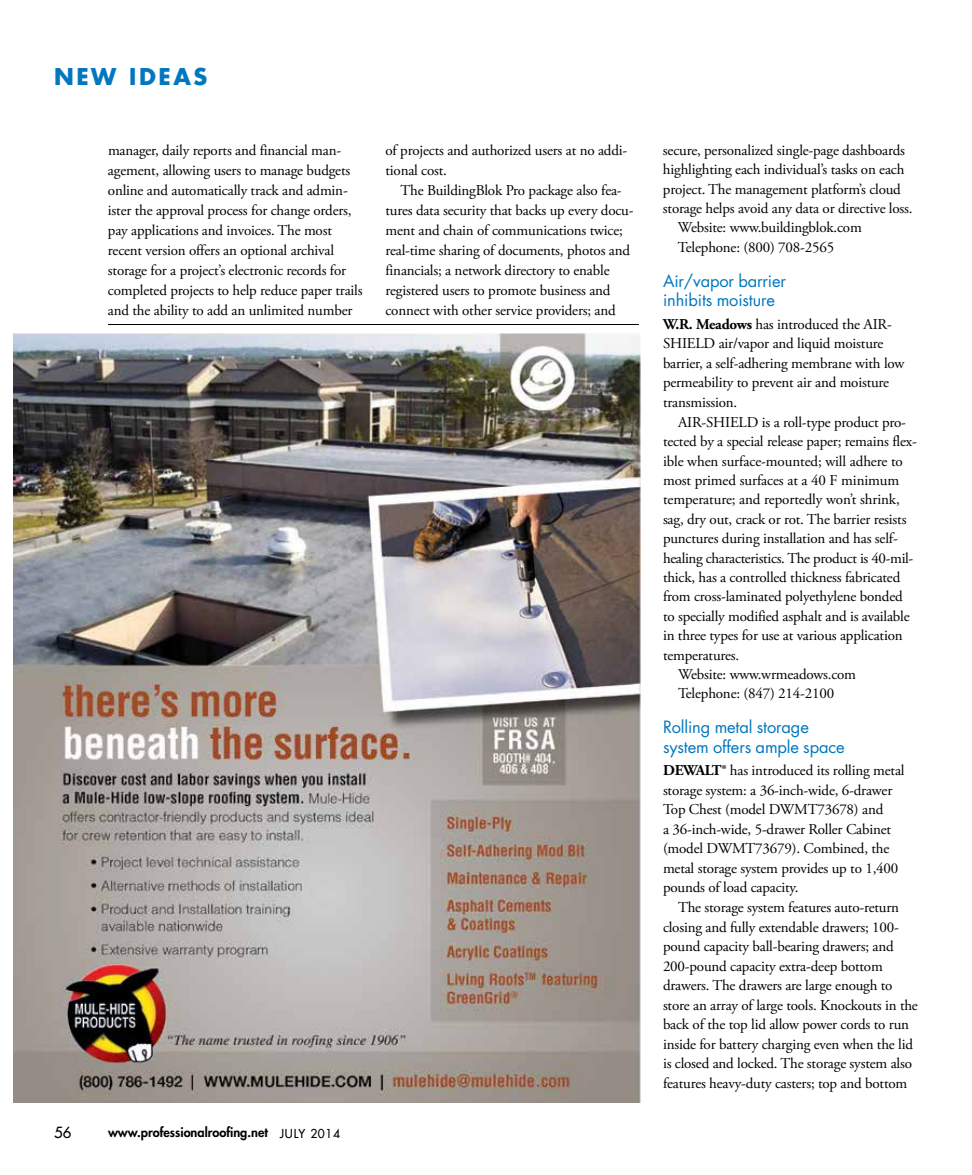
<style>
.page{position:relative;width:972px;height:1175px;background:#fff}
.page>*{position:absolute;margin:0;border:0;box-sizing:border-box;transform-origin:0 0}
.t1{font:700 22.5px "Futura Std";letter-spacing:.115em;color:#0077be}
.t2{font:16.5px/19.5px "Futura Std";letter-spacing:-.01em;color:#0077be}
.t3{font:15px/19.5px "Adobe Garamond Pro";letter-spacing:-.01em;color:#000}
.t4{font:500 15px "Futura Std";color:#000}
.t5{font:800 12.75px "Futura Std";color:#000}
.s1{font-weight:500;font-size:12px}
.s2{font-weight:700}
</style>
<div class="page">
<img style="left:14px;top:333px;width:626px;height:769px">
<hr style="left:108px;top:324px;width:531px;height:1px;background:#000">
<h1 class="t1" style="left:54px;top:62px;width:155px">NEW IDEAS</h1>
<p class="t3" style="left:108px;top:141px;width:256px;line-height:20px">manager, daily reports and financial man&shy;agement, allowing users to manage budgets online and automatically track and admin&shy;ister the approval process for change orders, pay applications and invoices. The most recent version offers an optional archival storage for a project’s electronic records for completed projects to help reduce paper trails and the ability to add an unlimited number</p>
<p class="t3" style="left:385px;top:141px;width:243px;line-height:20px">of projects and authorized users at no addi&shy;tional cost.</p>
<p class="t3" style="left:385px;top:181px;width:250px;line-height:20px;text-indent:15px">The BuildingBlok Pro package also fea&shy;tures data security that backs up every docu&shy;ment and chain of communications twice; real-time sharing of documents, photos and financials; a network directory to enable registered users to promote business and connect with other service providers; and</p>
<p class="t4" style="left:54px;top:1122px;width:19px">56</p>
<p class="t5" style="left:108px;top:1124px;width:234px">www.professionalroofing.net <span class="s1">JULY 2014</span></p>
<p class="t3" style="left:663px;top:141px;width:244px">secure, personalized single-page dashboards</p>
<p class="t3" style="left:663px;top:160px;width:243px">highlighting each individual’s tasks on each</p>
<p class="t3" style="left:663px;top:180px;width:239px">project. The management platform’s cloud</p>
<p class="t3" style="left:663px;top:199px;width:251px">storage helps avoid any data or directive loss.</p>
<p class="t3" style="left:678px;top:218px;width:185px">Website: www.buildingblok.com</p>
<p class="t3" style="left:678px;top:238px;width:158px">Telephone: (800) 708-2565</p>
<p class="t2" style="left:663px;top:271px;width:124px">Air/vapor barrier inhibits moisture</p>
<p class="t3" style="left:663px;top:315px;width:243px"><span class="s2">W.R. Meadows</span> has introduced the AIR-SHIELD air/vapor and liquid moisture barrier, a self-adhering membrane with low permeability to prevent air and moisture transmission.</p>
<p class="t3" style="left:678px;top:412px;width:230px">AIR-SHIELD is a roll-type product pro-</p>
<p class="t3" style="left:663px;top:432px;width:255px">tected by a special release paper; remains flex-</p>
<p class="t3" style="left:663px;top:451px;width:241px">ible when surface-mounted; will adhere to</p>
<p class="t3" style="left:663px;top:471px;width:238px">most primed surfaces at a 40 F minimum</p>
<p class="t3" style="left:663px;top:490px;width:238px">temperature; and reportedly won’t shrink,</p>
<p class="t3" style="left:663px;top:510px;width:245px">sag, dry out, crack or rot. The barrier resists</p>
<p class="t3" style="left:663px;top:529px;width:236px">punctures during installation and has self-</p>
<p class="t3" style="left:663px;top:548px;width:252px">healing characteristics. The product is 40-mil-</p>
<p class="t3" style="left:663px;top:568px;width:239px">thick, has a controlled thickness fabricated</p>
<p class="t3" style="left:663px;top:587px;width:241px">from cross-laminated polyethylene bonded</p>
<p class="t3" style="left:663px;top:607px;width:248px">to specially modified asphalt and is available</p>
<p class="t3" style="left:663px;top:626px;width:241px">in three types for use at various application</p>
<p class="t3" style="left:663px;top:645px;width:78px">temperatures.</p>
<p class="t3" style="left:678px;top:665px;width:180px">Website: www.wrmeadows.com</p>
<p class="t3" style="left:678px;top:684px;width:158px">Telephone: (847) 214-2100</p>
<p class="t2" style="left:663px;top:717px;width:183px">Rolling metal storage system offers ample space</p>
<p class="t3" style="left:663px;top:761px;width:243px"><span class="s2">DEWALT®</span> has introduced its rolling metal storage system: a 36-inch-wide, 6-drawer Top Chest (model DWMT73678) and<br>a 36-inch-wide, 5-drawer Roller Cabinet (model DWMT73679). Combined, the metal storage system provides up to 1,400 pounds of load capacity.</p>
<p class="t3" style="left:663px;top:898px;width:256px;text-indent:15px">The storage system features auto-return closing and fully extendable drawers; 100- pound capacity ball-bearing drawers; and 200-pound capacity extra-deep bottom drawers. The drawers are large enough to store an array of large tools. Knockouts in the back of the top lid allow power cords to run inside for battery charging even when the lid is closed and locked. The storage system also features heavy-duty casters; top and bottom</p>
</div>
